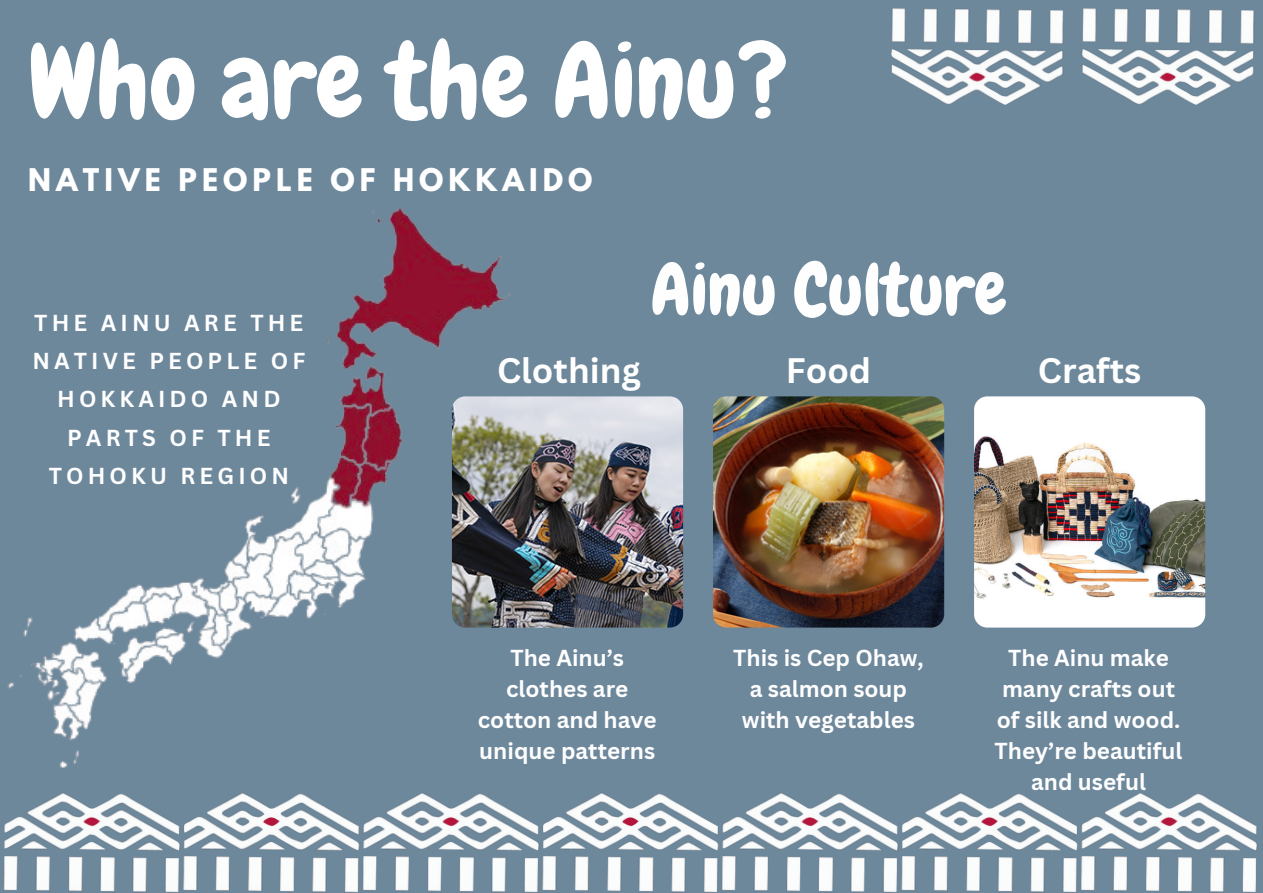
<style>
.page{position:relative;width:1263px;height:893px;background:#6d879b}
.page>*{position:absolute;margin:0;border:0;box-sizing:border-box;transform-origin:0 0}
.t1{font:105.15px "Chewy";color:#fff}
.t2{font:72.15px "Chewy";color:#fefefe}
.t3{font:700 34.5px "Canva Sans";color:#fff}
.t4{font:700 27.67px "League Spartan";letter-spacing:.18em;color:#fff}
.t5{font:700 22.5px/30.9px "Canva Sans";color:#fefeff;text-align:center}
.t6{font:700 22.5px/38.2px "Canva Sans";letter-spacing:.185em;color:#fefeff;text-align:center}
</style>
<div class="page">
<img style="left:3px;top:793px;width:170px;height:99px">
<img style="left:173px;top:793px;width:180px;height:99px">
<img style="left:353px;top:793px;width:179px;height:99px">
<img style="left:532px;top:793px;width:180px;height:99px">
<img style="left:712px;top:793px;width:179px;height:99px">
<img style="left:891px;top:793px;width:180px;height:99px">
<img style="left:1071px;top:793px;width:187px;height:99px">
<img style="left:1082px;top:8px;width:172px;height:97px">
<img style="left:891px;top:8px;width:172px;height:97px">
<img style="left:7px;top:207px;width:519px;height:561px">
<img style="left:452px;top:396px;width:231px;height:231px;border-radius:13px">
<img style="left:713px;top:396px;width:231px;height:231px;border-radius:13px">
<img style="left:974px;top:396px;width:231px;height:231px;border-radius:13px">
<p class="t1" style="left:28px;top:14px;width:761px">Who are the Ainu?</p>
<p class="t4" style="left:28px;top:166px;width:566px">NATIVE PEOPLE OF HOKKAIDO</p>
<p class="t6" style="left:32px;top:303px;width:274px">THE AINU ARE THE<br>NATIVE PEOPLE OF<br>HOKKAIDO AND<br>PARTS OF THE<br>TOHOKU REGION</p>
<p class="t2" style="left:650px;top:244px;width:357px">Ainu Culture</p>
<p class="t3" style="left:497px;top:346px;width:145px">Clothing</p>
<p class="t3" style="left:786px;top:346px;width:87px">Food</p>
<p class="t3" style="left:1038px;top:346px;width:105px">Crafts</p>
<p class="t5" style="left:478px;top:641px;width:180px">The Ainu’s clothes are cotton and have unique patterns</p>
<p class="t5" style="left:733px;top:641px;width:192px">This is Cep Ohaw, a salmon soup with vegetables</p>
<p class="t5" style="left:994px;top:641px;width:189px">The Ainu make many crafts out of silk and wood.<br>They’re beautiful and useful</p>
</div>
